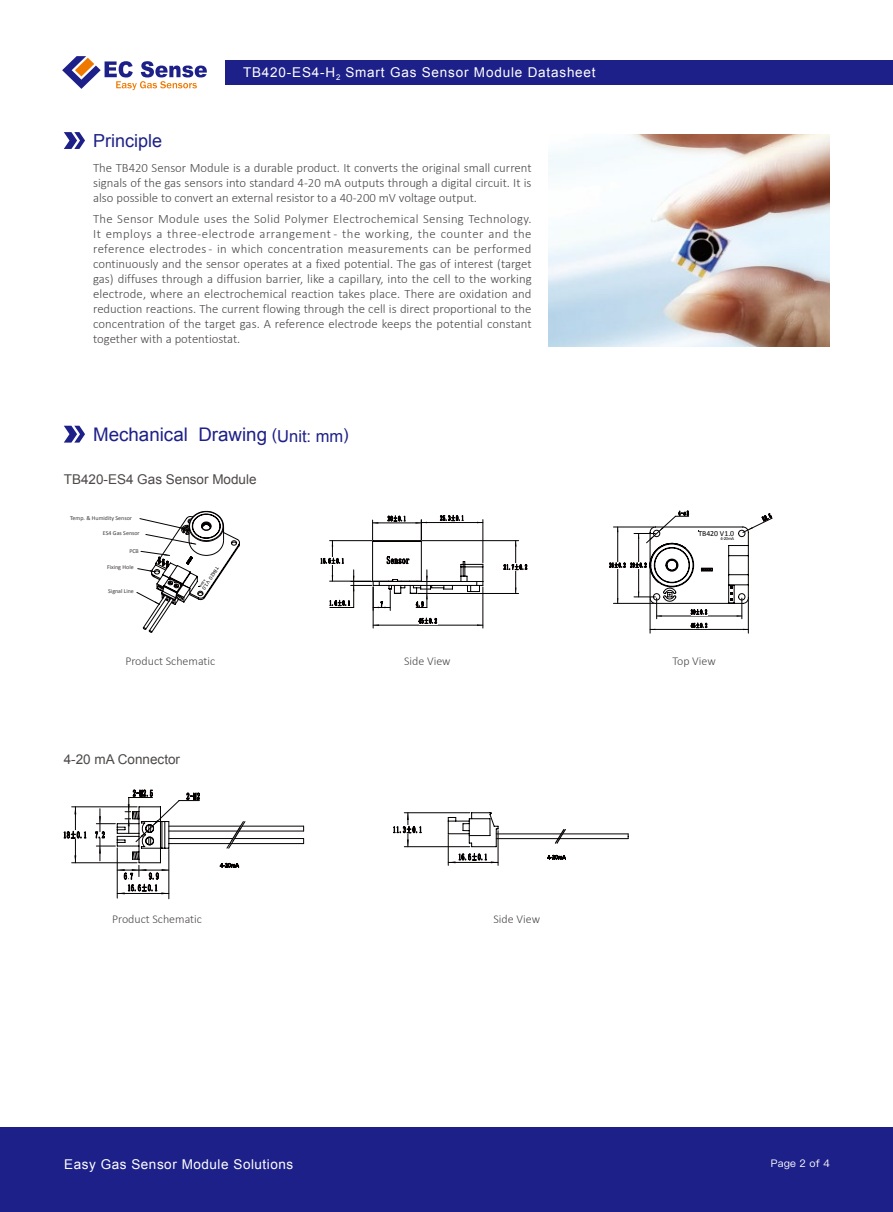
<style>
.page{position:relative;width:893px;height:1212px;background:#fff}
.page>*{position:absolute;margin:0;border:0;box-sizing:border-box;transform-origin:0 0}
.t1{font:18.75px "Arial";color:#1d2088}
.t2{font:18px "Arial";color:#1d2088}
.t3{font:13.5px "Arial";letter-spacing:.06em;color:#fff}
.t4{font:13.5px "Arial";color:#4c4948}
.t5{font:13.5px "Arial";letter-spacing:.04em;color:#fff}
.t6{font:300 12.75px/15px "Calibri";color:#4c4948;text-align:justify}
.t7{font:300 12px "Calibri";color:#4c4948}
.t8{font:10.5px "Ping Fang SC";letter-spacing:.01em;color:#fff}
.t9{font:7.8px "Calibri";color:#000}
.t10{font:6px "Calibri";color:#3e3a39}
.t11{font:5.4px "Calibri";color:#000}
.t12{font:4.65px "Calibri";color:#000}
.t13{font:3.3px "Calibri";color:#000}
.s1{font-size:16.5px}
</style>
<div class="page">
<div style="left:225px;top:60px;width:668px;height:24px;background:#1d2088"></div>
<svg style="left:62px;top:56px;width:145px;height:34px"></svg>
<div style="left:0;top:1127px;width:893px;height:85px;background:#1d2088"></div>
<img style="left:548px;top:134px;width:281px;height:212px">
<svg style="left:64px;top:132px;width:21px;height:17px"></svg>
<svg style="left:64px;top:426px;width:21px;height:17px"></svg>
<svg style="left:448px;top:812px;width:181px;height:35px"></svg>
<hr style="left:563px;top:834px;width:65px;height:1px;background:#040000">
<hr style="left:496px;top:834px;width:65px;height:1px;background:#040000">
<hr style="left:496px;top:838px;width:62px;height:1px;background:#040000">
<hr style="left:560px;top:838px;width:68px;height:1px;background:#040000">
<hr style="left:448px;top:834px;width:1px;height:31px;background:#040000">
<hr style="left:498px;top:831px;width:1px;height:34px;background:#040000">
<svg style="left:448px;top:853px;width:50px;height:10px"></svg>
<hr style="left:404px;top:846px;width:66px;height:1px;background:#040000">
<hr style="left:404px;top:812px;width:66px;height:1px;background:#040000">
<svg style="left:393px;top:813px;width:29px;height:34px"></svg>
<svg style="left:547px;top:855px;width:19px;height:4px"></svg>
<hr style="left:72px;top:806px;width:65px;height:1px;background:#040000">
<hr style="left:72px;top:862px;width:65px;height:1px;background:#040000">
<svg style="left:64px;top:807px;width:23px;height:56px"></svg>
<hr style="left:117px;top:848px;width:1px;height:50px;background:#040000">
<hr style="left:169px;top:849px;width:1px;height:50px;background:#040000">
<svg style="left:95px;top:789px;width:209px;height:105px"></svg>
<svg style="left:136px;top:511px;width:104px;height:122px"></svg>
<hr style="left:373px;top:625px;width:110px;height:1px;background:#040000">
<svg style="left:477px;top:624px;width:6px;height:2px"></svg>
<hr style="left:373px;top:587px;width:1px;height:41px;background:#040000">
<hr style="left:483px;top:587px;width:1px;height:41px;background:#040000">
<svg style="left:418px;top:618px;width:19px;height:6px"></svg>
<hr style="left:422px;top:540px;width:97px;height:1px;background:#040000">
<hr style="left:418px;top:593px;width:101px;height:1px;background:#040000">
<svg style="left:503px;top:541px;width:24px;height:52px"></svg>
<hr style="left:483px;top:520px;width:1px;height:43px;background:#040000">
<svg style="left:320px;top:515px;width:163px;height:95px"></svg>
<hr style="left:650px;top:599px;width:1px;height:34px;background:#040000">
<hr style="left:748px;top:599px;width:1px;height:34px;background:#040000">
<svg style="left:609px;top:511px;width:164px;height:119px"></svg>
<h2 class="t2" style="left:93px;top:129px;width:71px">Principle</h2>
<p class="t3" style="left:243px;top:64px;width:354px">TB420-ES4-H<sub>2</sub> Smart Gas Sensor Module Datasheet</p>
<p class="t6" style="left:93px;top:160px;width:440px">The TB420 Sensor Module is a durable product. It converts the original small current signals of the gas sensors into standard 4-20 mA outputs through a digital circuit. It is also possible to convert an external resistor to a 40-200 mV voltage output.</p>
<p class="t6" style="left:93px;top:211px;width:440px">The Sensor Module uses the Solid Polymer Electrochemical Sensing Technology.<br>It employs a three-electrode arrangement - the working, the counter and the reference electrodes - in which concentration measurements can be performed continuously and the sensor operates at a fixed potential. The gas of interest (target gas) diffuses through a diffusion barrier, like a capillary, into the cell to the working electrode, where an electrochemical reaction takes place. There are oxidation and reduction reactions. The current flowing through the cell is direct proportional to the concentration of the target gas. A reference electrode keeps the potential constant together with a potentiostat.</p>
<h1 class="t1" style="left:93px;top:422px;width:257px">Mechanical Drawing <span class="s1">(Unit: mm)</span></h1>
<p class="t4" style="left:64px;top:470px;width:194px">TB420-ES4 Gas Sensor Module</p>
<p class="t10" style="left:70px;top:514px;width:63px">Temp. &amp; Humidity Sensor</p>
<p class="t10" style="left:103px;top:530px;width:38px">ES4 Gas Sensor</p>
<p class="t10" style="left:129px;top:547px;width:11px">PCB</p>
<p class="t10" style="left:107px;top:563px;width:28px">Fixing Hole</p>
<p class="t10" style="left:108px;top:587px;width:27px">Signal Line</p>
<p class="t11" style="left:221px;top:569px;width:28px;rotate:123deg">TB420 V1 0.</p>
<p class="t13" style="left:207px;top:580px;width:11px;rotate:123deg">42- m0 A</p>
<p class="t7" style="left:125px;top:653px;width:91px">Product Schematic</p>
<p class="t7" style="left:404px;top:653px;width:48px">Side View</p>
<p class="t4" style="left:64px;top:750px;width:118px">4-20 mA Connector</p>
<p class="t7" style="left:112px;top:912px;width:91px">Product Schematic</p>
<p class="t7" style="left:493px;top:912px;width:48px">Side View</p>
<p class="t9" style="left:698px;top:528px;width:37px">TB420 V1.0</p>
<p class="t12" style="left:720px;top:536px;width:15px">4-20mA</p>
<p class="t7" style="left:672px;top:653px;width:45px">Top View</p>
<p class="t5" style="left:64px;top:1156px;width:231px">Easy Gas Sensor Module Solutions</p>
<p class="t8" style="left:771px;top:1156px;width:60px">Page 2 of 4</p>
</div>
